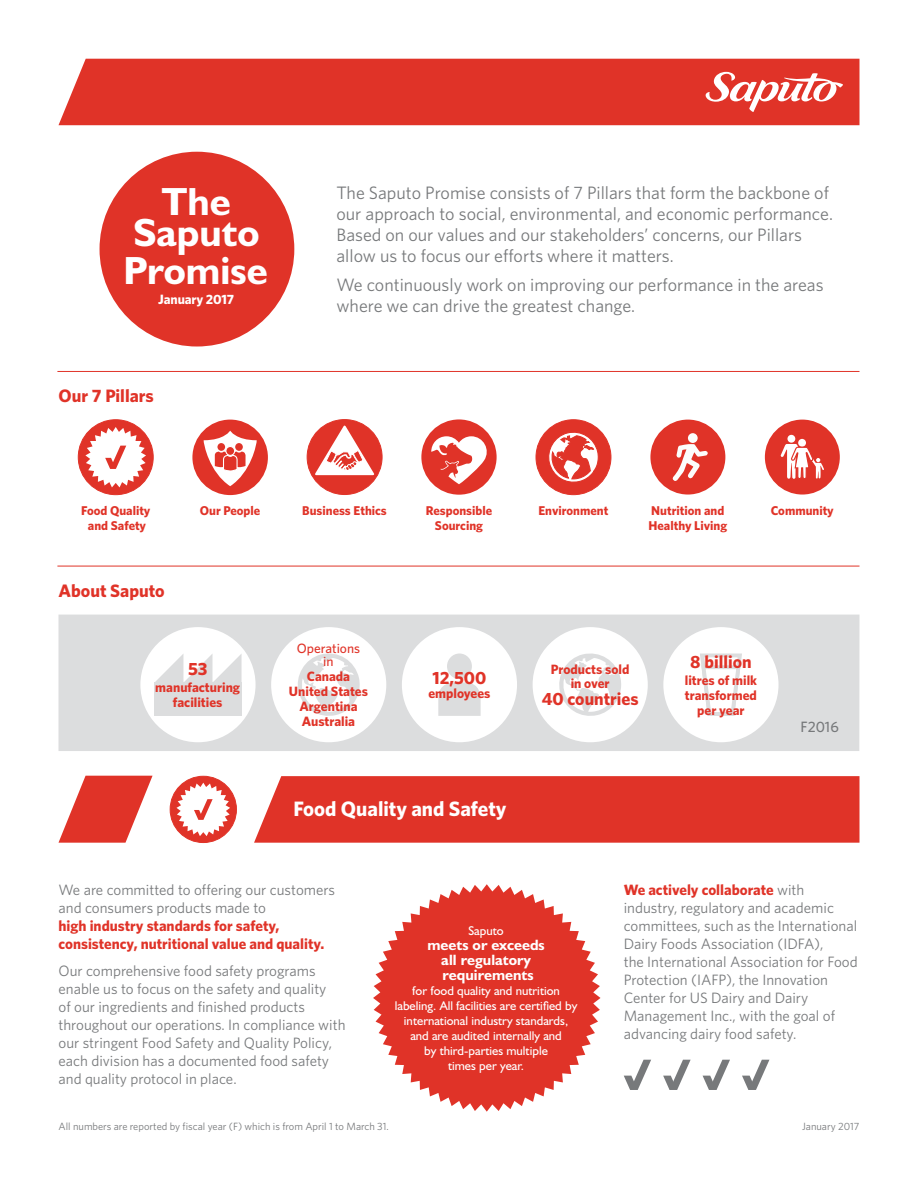
<style>
.page{position:relative;width:918px;height:1188px;background:#fff}
.page>*{position:absolute;margin:0;border:0;box-sizing:border-box;transform-origin:0 0}
.t1{font:700 39.45px/31.2px "Humanist 521 BT";color:#fff;text-align:center}
.t2{font:700 20.85px "Whitney";color:#fff}
.t3{font:18px/21px "Whitney";color:#77797b}
.t4{font:700 18px "Whitney";color:#e03328}
.t5{font:700 17.7px "Whitney";color:#e03328}
.t6{font:15px/18px "Whitney";color:#77797b}
.t7{font:700 15px/18px "Whitney";color:#e03328}
.t8{font:700 15px/15px "Humanist 521 BT";color:#fff;text-align:center}
.t9{font:500 15px "Whitney";color:#77797b}
.t10{font:700 13.5px/15px "Whitney";color:#e03328;text-align:center}
.t11{font:500 13.5px/13.5px "Whitney";color:#e03328;text-align:center}
.t12{font:700 13.5px "Whitney";letter-spacing:-.01em;color:#fff}
.t13{font:12.75px/15px "Humanist 521 BT";color:#fff;text-align:center}
.t14{font:700 12.75px/15px "Whitney";color:#e03328;text-align:center}
.t15{font:10.5px "Whitney";color:#77797b}
.s1{font-weight:700;color:#e03328}
</style>
<div class="page">
<svg style="left:373px;top:884px;width:228px;height:228px"></svg>
<div style="left:254px;top:776px;width:606px;height:67px;background:#e03328"></div>
<div style="left:58px;top:59px;width:802px;height:66px;background:#e03328"></div>
<svg style="left:703px;top:72px;width:140px;height:40px"></svg>
<div style="left:100px;top:152px;width:194px;height:195px;background:#e03328;border-radius:50%"></div>
<div style="left:392px;top:903px;width:190px;height:190px;background:#e03328;border-radius:50%"></div>
<div style="left:170px;top:776px;width:66px;height:67px;background:#e03328;border-radius:50%"></div>
<div style="left:170px;top:776px;width:67px;height:67px;border:1px solid #e03328;border-radius:50%"></div>
<svg style="left:176px;top:783px;width:54px;height:53px"></svg>
<svg style="left:59px;top:776px;width:94px;height:67px"></svg>
<hr style="left:57px;top:566px;width:803px;height:1px;background:#e03328">
<hr style="left:57px;top:371px;width:803px;height:1px;background:#e03328">
<div style="left:78px;top:420px;width:75px;height:75px;background:#e03328;border-radius:50%"></div>
<div style="left:78px;top:420px;width:75px;height:75px;border:1px solid #e03328;border-radius:50%"></div>
<svg style="left:85px;top:427px;width:61px;height:60px"></svg>
<div style="left:192px;top:420px;width:76px;height:75px;background:#e03328;border-radius:50%"></div>
<svg style="left:204px;top:431px;width:53px;height:55px"></svg>
<div style="left:536px;top:420px;width:75px;height:75px;background:#e03328;border-radius:50%"></div>
<div style="left:536px;top:420px;width:75px;height:75px;border:1px solid #e03328;border-radius:50%"></div>
<svg style="left:546px;top:430px;width:53px;height:55px"></svg>
<div style="left:650px;top:420px;width:75px;height:75px;background:#e03328;border-radius:50%"></div>
<div style="left:657px;top:426px;width:59px;height:58px;border:8px solid #e03328;border-radius:50%"></div>
<svg style="left:672px;top:444px;width:36px;height:37px"></svg>
<div style="left:688px;top:433px;width:10px;height:10px;background:#fcfdfc;border-radius:50%"></div>
<div style="left:765px;top:420px;width:75px;height:75px;background:#e03328;border-radius:50%"></div>
<div style="left:798px;top:439px;width:8px;height:8px;background:#fff;border-radius:50%"></div>
<div style="left:787px;top:435px;width:8px;height:8px;background:#fff;border-radius:50%"></div>
<svg style="left:780px;top:444px;width:44px;height:35px"></svg>
<div style="left:58px;top:615px;width:802px;height:136px;background:#dcddde"></div>
<div style="left:140px;top:627px;width:116px;height:115px;background:#fff;border-radius:50%"></div>
<div style="left:154px;top:683px;width:88px;height:33px;background:#dcddde"></div>
<svg style="left:154px;top:654px;width:88px;height:29px"></svg>
<div style="left:402px;top:627px;width:115px;height:115px;background:#fff;border-radius:50%"></div>
<svg style="left:438px;top:683px;width:43px;height:33px"></svg>
<div style="left:447px;top:654px;width:25px;height:25px;background:#dcddde;border-radius:50%"></div>
<div style="left:663px;top:627px;width:116px;height:115px;background:#fff;border-radius:50%"></div>
<svg style="left:700px;top:653px;width:42px;height:63px"></svg>
<div style="left:271px;top:627px;width:115px;height:115px;background:#fff;border-radius:50%"></div>
<svg style="left:298px;top:653px;width:62px;height:63px"></svg>
<div style="left:533px;top:627px;width:115px;height:115px;background:#fff;border-radius:50%"></div>
<svg style="left:559px;top:653px;width:62px;height:63px"></svg>
<svg style="left:624px;top:1060px;width:27px;height:30px"></svg>
<svg style="left:703px;top:1060px;width:27px;height:30px"></svg>
<svg style="left:663px;top:1060px;width:28px;height:30px"></svg>
<svg style="left:742px;top:1060px;width:27px;height:30px"></svg>
<div style="left:421px;top:419px;width:76px;height:76px;background:#e03328;border-radius:50%"></div>
<svg style="left:431px;top:436px;width:60px;height:48px"></svg>
<div style="left:307px;top:420px;width:75px;height:75px;background:#e03328;border-radius:50%"></div>
<div style="left:307px;top:419px;width:75px;height:76px;border:1px solid #e03328;border-radius:50%"></div>
<svg style="left:314px;top:425px;width:61px;height:50px"></svg>
<h1 class="t1" style="left:133px;top:185px;width:128px">The<br>Saputo</h1>
<h1 class="t1" style="left:123px;top:254px;width:146px">Promise</h1>
<p class="t12" style="left:158px;top:291px;width:77px">January 2017</p>
<p class="t4" style="left:59px;top:385px;width:97px">Our 7 Pillars</p>
<p class="t3" style="left:336px;top:182px;width:498px">The Saputo Promise consists of 7 Pillars that form the backbone of our approach to social, environmental, and economic performance.<br>Based on our values and our stakeholders’ concerns, our Pillars allow us to focus our efforts where it matters.</p>
<p class="t3" style="left:336px;top:274px;width:489px">We continuously work on improving our performance in the areas where we can drive the greatest change.</p>
<p class="t14" style="left:81px;top:503px;width:71px">Food Quality and Safety</p>
<p class="t14" style="left:200px;top:503px;width:62px">Our People</p>
<p class="t14" style="left:302px;top:503px;width:86px">Business Ethics</p>
<p class="t14" style="left:426px;top:503px;width:68px">Responsible<br>Sourcing</p>
<p class="t14" style="left:538px;top:503px;width:71px">Environment</p>
<p class="t14" style="left:648px;top:503px;width:80px;text-align:left">Nutrition and<br>Healthy Living</p>
<p class="t14" style="left:771px;top:503px;width:64px">Community</p>
<p class="t4" style="left:59px;top:580px;width:108px">About Saputo</p>
<p class="t5" style="left:188px;top:658px;width:21px">53</p>
<p class="t10" style="left:155px;top:680px;width:86px">manufacturing facilities</p>
<p class="t11" style="left:297px;top:641px;width:65px">Operations in</p>
<p class="t10" style="left:289px;top:669px;width:81px">Canada<br>United States<br>Argentina<br>Australia</p>
<p class="t10" style="left:551px;top:662px;width:80px;line-height:14px">Products sold in over</p>
<p class="t5" style="left:432px;top:667px;width:55px">12,500</p>
<p class="t10" style="left:428px;top:686px;width:64px">employees</p>
<p class="t5" style="left:542px;top:689px;width:99px">40 countries</p>
<h2 class="t2" style="left:293px;top:797px;width:215px">Food Quality and Safety</h2>
<p class="t5" style="left:690px;top:651px;width:63px">8 billion</p>
<p class="t10" style="left:685px;top:672px;width:74px">litres of milk transformed per year</p>
<p class="t9" style="left:801px;top:718px;width:40px">F2016</p>
<p class="t6" style="left:58px;top:880px;width:278px">We are committed to offering our customers and consumers products made to</p>
<p class="t7" style="left:58px;top:916px;width:267px">high industry standards for safety, consistency, nutritional value and quality.</p>
<p class="t6" style="left:58px;top:961px;width:289px">Our comprehensive food safety programs enable us to focus on the safety and quality<br>of our ingredients and finished products throughout our operations. In compliance with our stringent Food Safety and Quality Policy, each division has a documented food safety and quality protocol in place.</p>
<p class="t13" style="left:468px;top:923px;width:37px">Saputo</p>
<p class="t8" style="left:427px;top:937px;width:119px">meets or exceeds all regulatory requirements</p>
<p class="t13" style="left:395px;top:983px;width:184px">for food quality and nutrition labeling. All facilities are certified by international industry standards, and are audited internally and<br>by third-parties multiple<br>times per year.</p>
<p class="t15" style="left:58px;top:1120px;width:332px">All numbers are reported by fiscal year (F) which is from April 1 to March 31.</p>
<p class="t6" style="left:624px;top:881px;width:235px"><span class="s1">We actively collaborate</span> with industry, regulatory and academic committees, such as the International Dairy Foods Association (IDFA),<br>the International Association for Food Protection (IAFP), the Innovation Center for US Dairy and Dairy Management Inc., with the goal of advancing dairy food safety.</p>
<p class="t15" style="left:802px;top:1120px;width:59px">January 2017</p>
</div>
